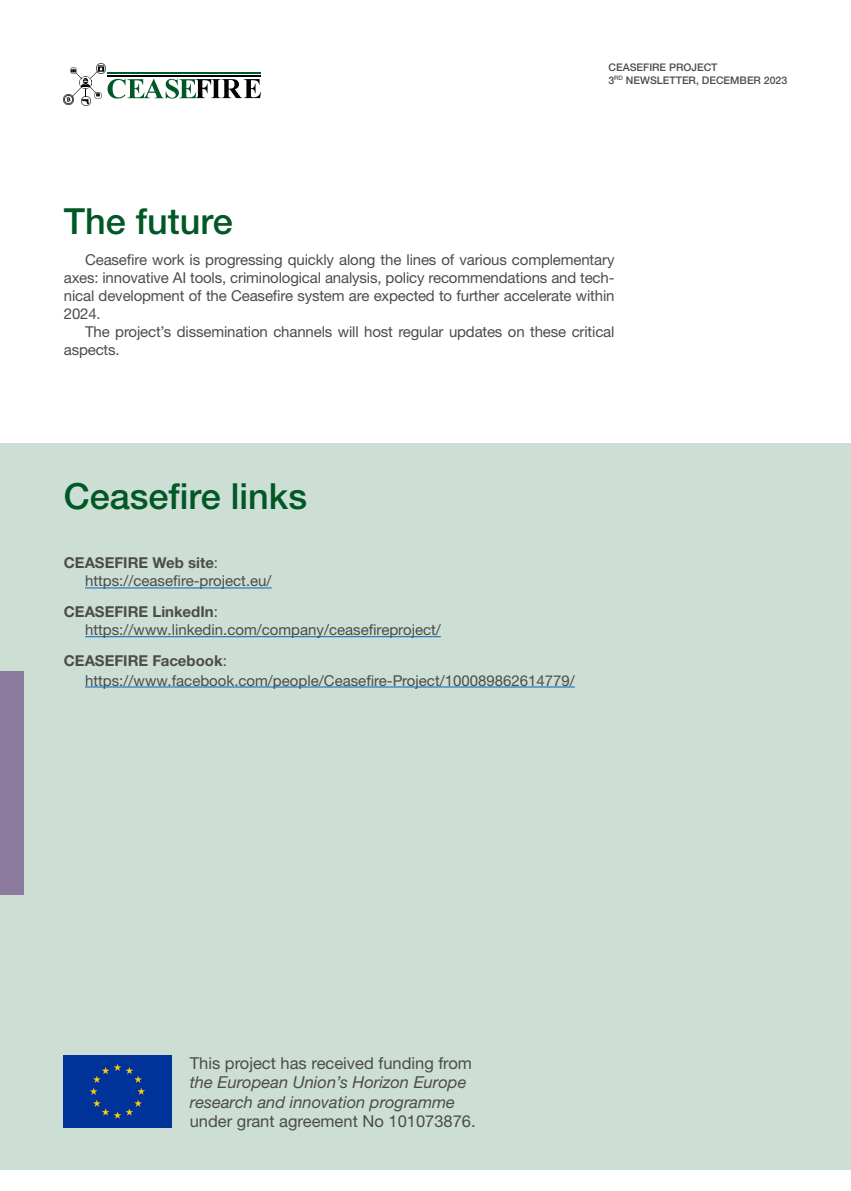
<style>
.page{position:relative;width:851px;height:1191px;background:#fff}
.page>*{position:absolute;margin:0;border:0;box-sizing:border-box;transform-origin:0 0}
.t1{font:500 36px "Helvetica Neue LTW1 G";color:#005826}
.t2{font:16.5px/19.5px "Helvetica Neue LTW1 G";color:#4b4c4d}
.t3{font:15px/18px "Helvetica Neue LTW1 G";letter-spacing:-.01em;color:#4b4c4d}
.t4{font:500 10.5px "Helvetica Neue LTW1 G";color:#4b4c4d}
.s1{font-weight:700}
.s2{font-style:italic}
</style>
<div class="page">
<div style="left:0;top:443px;width:850px;height:726px;background:#cdded4"></div>
<div style="left:64px;top:1055px;width:108px;height:72px;background:#039"></div>
<svg style="left:64px;top:64px;width:197px;height:42px"></svg>
<hr style="left:107px;top:75px;width:154px;height:2px;background:#000">
<hr style="left:108px;top:72px;width:153px;height:2px;background:#005826">
<div style="left:0;top:671px;width:23px;height:223px;background:#8c7a9e"></div>
<hr style="left:85px;top:587px;width:186px;height:1px;background:#0563c1">
<hr style="left:85px;top:636px;width:356px;height:1px;background:#0563c1">
<hr style="left:85px;top:686px;width:490px;height:1px;background:#0563c1">
<p class="t4" style="left:608px;top:61px;width:110px">CEASEFIRE PROJECT</p>
<p class="t4" style="left:608px;top:74px;width:180px">3<sup>RD</sup> NEWSLETTER, DECEMBER 2023</p>
<p class="t1" style="left:64px;top:200px;width:170px">The future</p>
<p class="t3" style="left:64px;top:250px;width:552px;text-align:justify;text-indent:21px">Ceasefire work is progressing quickly along the lines of various complementary axes: innovative AI tools, criminological analysis, policy recommendations and tech&shy;nical development of the Ceasefire system are expected to further accelerate within 2024.</p>
<p class="t3" style="left:64px;top:322px;width:552px;text-indent:21px">The project’s dissemination channels will host regular updates on these critical aspects.</p>
<p class="t1" style="left:64px;top:474px;width:245px">Ceasefire links</p>
<p class="t3" style="left:85px;top:554px;width:188px;text-indent:-21px"><span class="s1">CEASEFIRE Web site</span>: https://ceasefire-project.eu/</p>
<p class="t3" style="left:85px;top:603px;width:357px;text-indent:-21px"><span class="s1">CEASEFIRE LinkedIn</span>: https://www.linkedin.com/company/ceasefireproject/</p>
<p class="t3" style="left:85px;top:651px;width:491px;line-height:19.5px;text-indent:-21px"><span class="s1">CEASEFIRE Facebook</span>: https://www.facebook.com/people/Ceasefire-Project/100089862614779/</p>
<p class="t2" style="left:190px;top:1053px;width:287px">This project has received funding from <span class="s2">the European Union’s Horizon Europe research and innovation programme </span>under grant agreement No 101073876.</p>
</div>
